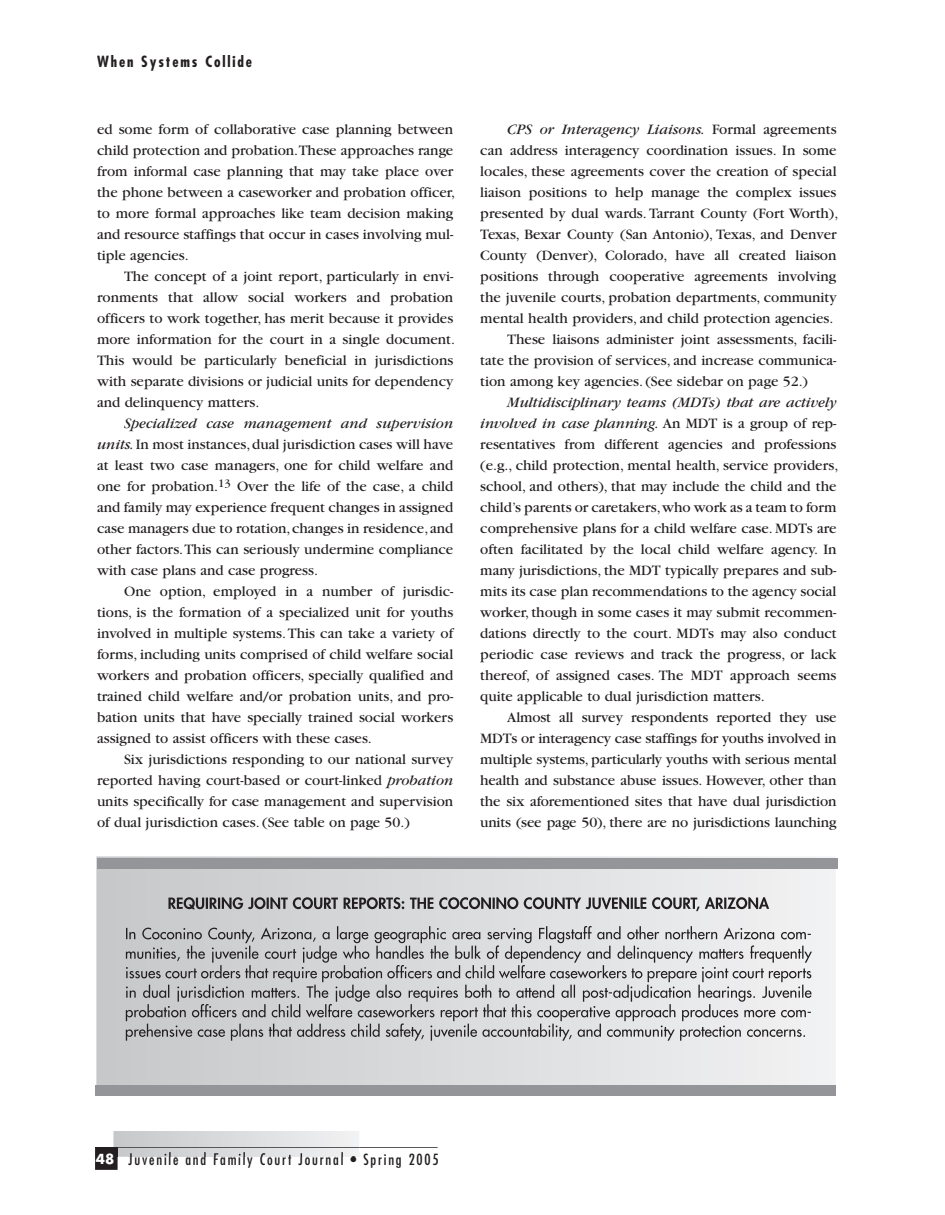
<style>
.page{position:relative;width:945px;height:1215px;background:#fff}
.page>*{position:absolute;margin:0;border:0;box-sizing:border-box;transform-origin:0 0}
.t1{font:15px/21px "Garamond";color:#231f20;text-align:justify}
.t2{font:condensed 15px "Futura";letter-spacing:.12em;color:#231f20}
.t3{font:italic 15px "Garamond";color:#231f20}
.t4{font:700 condensed 15px "Futura";letter-spacing:.125em;color:#231f20}
.s1{font-style:italic}
.s2{font-style:normal}
.s3{font-weight:700;font-stretch:normal;font-size:13.5px;color:#fff}
</style>
<div class="page">
<hr style="left:359px;top:1147px;width:79px;height:1px;background:#231f20">
<svg style="left:95px;top:1131px;width:264px;height:39px"></svg>
<svg style="left:96px;top:856px;width:740px;height:229px;background:#dadbdd"></svg>
<img style="left:168px;top:897px;width:601px;height:14px">
<img style="left:126px;top:926px;width:685px;height:17px">
<img style="left:126px;top:945px;width:686px;height:18px">
<img style="left:126px;top:965px;width:686px;height:17px">
<img style="left:126px;top:985px;width:686px;height:17px">
<img style="left:126px;top:1004px;width:685px;height:17px">
<img style="left:126px;top:1023px;width:680px;height:18px">
<div style="left:97px;top:858px;width:740px;height:10px;background:#939598"></div>
<div style="left:96px;top:1085px;width:740px;height:11px;background:#939598"></div>
<p class="t4" style="left:97px;top:52px;width:157px">When Systems Collide</p>
<p class="t1" style="left:97px;top:119px;width:360px;text-align:left">ed some form of collaborative case planning between child protection and probation.These approaches range from informal case planning that may take place over the phone between a caseworker and probation officer, to more formal approaches like team decision making and resource staffings that occur in cases involving mul&shy;tiple agencies.</p>
<p class="t1" style="left:97px;top:266px;width:360px;text-align:left;text-indent:27px">The concept of a joint report, particularly in envi&shy;ronments that allow social workers and probation officers to work together, has merit because it provides more information for the court in a single document.<br>This would be particularly beneficial in jurisdictions with separate divisions or judicial units for dependency and delinquency matters.</p>
<p class="t1" style="left:97px;top:413px;width:358px;text-indent:27px"><span class="s1">Specialized case management and supervision units.</span> In most instances, dual jurisdiction cases will have at least two case managers, one for child welfare and one for probation.<sup>13</sup> Over the life of the case, a child and family may experience frequent changes in assigned case managers due to rotation, changes in residence, and other factors. This can seriously undermine compliance with case plans and case progress.</p>
<p class="t1" style="left:97px;top:581px;width:358px;text-indent:27px">One option, employed in a number of jurisdic&shy;tions, is the formation of a specialized unit for youths involved in multiple systems. This can take a variety of forms, including units comprised of child welfare social workers and probation officers, specially qualified and trained child welfare and/or probation units, and pro&shy;bation units that have specially trained social workers assigned to assist officers with these cases.</p>
<p class="t1" style="left:97px;top:749px;width:358px;text-indent:27px">Six jurisdictions responding to our national survey reported having court-based or court-linked <span class="s1">probation </span>units specifically for case management and supervision of dual jurisdiction cases. (See table on page 50.)</p>
<p class="t3" style="left:507px;top:122px;width:331px">CPS or Interagency Liaisons. <span class="s2">Formal agreements</span></p>
<p class="t1" style="left:480px;top:140px;width:358px">can address interagency coordination issues. In some</p>
<p class="t1" style="left:480px;top:161px;width:358px">locales, these agreements cover the creation of special</p>
<p class="t1" style="left:480px;top:182px;width:358px">liaison positions to help manage the complex issues</p>
<p class="t1" style="left:480px;top:203px;width:360px">presented by dual wards. Tarrant County (Fort Worth),</p>
<p class="t1" style="left:480px;top:224px;width:358px">Texas, Bexar County (San Antonio), Texas, and Denver</p>
<p class="t1" style="left:480px;top:245px;width:358px">County (Denver), Colorado, have all created liaison</p>
<p class="t1" style="left:480px;top:266px;width:358px">positions through cooperative agreements involving</p>
<p class="t1" style="left:480px;top:287px;width:358px">the juvenile courts, probation departments, community</p>
<p class="t1" style="left:480px;top:308px;width:355px">mental health providers, and child protection agencies.</p>
<p class="t1" style="left:507px;top:329px;width:331px">These liaisons administer joint assessments, facili-</p>
<p class="t1" style="left:480px;top:350px;width:358px">tate the provision of services, and increase communica-</p>
<p class="t1" style="left:480px;top:371px;width:329px">tion among key agencies. (See sidebar on page 52.)</p>
<p class="t1" style="left:480px;top:392px;width:360px;text-align:left;text-indent:27px"><span class="s1">Multidisciplinary teams (MDTs) that are actively involved in case planning.</span> An MDT is a group of rep&shy;resentatives from different agencies and professions (e.g., child protection, mental health, service providers, school, and others), that may include the child and the child’s parents or caretakers, who work as a team to form comprehensive plans for a child welfare case. MDTs are often facilitated by the local child welfare agency. In many jurisdictions, the MDT typically prepares and sub&shy;mits its case plan recommendations to the agency social worker, though in some cases it may submit recommen&shy;dations directly to the court. MDTs may also conduct periodic case reviews and track the progress, or lack thereof, of assigned cases. The MDT approach seems quite applicable to dual jurisdiction matters.</p>
<p class="t1" style="left:480px;top:707px;width:358px;text-indent:27px">Almost all survey respondents reported they use MDTs or interagency case staffings for youths involved in multiple systems, particularly youths with serious mental health and substance abuse issues. However, other than the six aforementioned sites that have dual jurisdiction units (see page 50), there are no jurisdictions launching</p>
<p class="t2" style="left:96px;top:1150px;width:344px"><span class="s3">48</span> Juvenile and Family Court Journal • Spring 2005</p>
</div>
